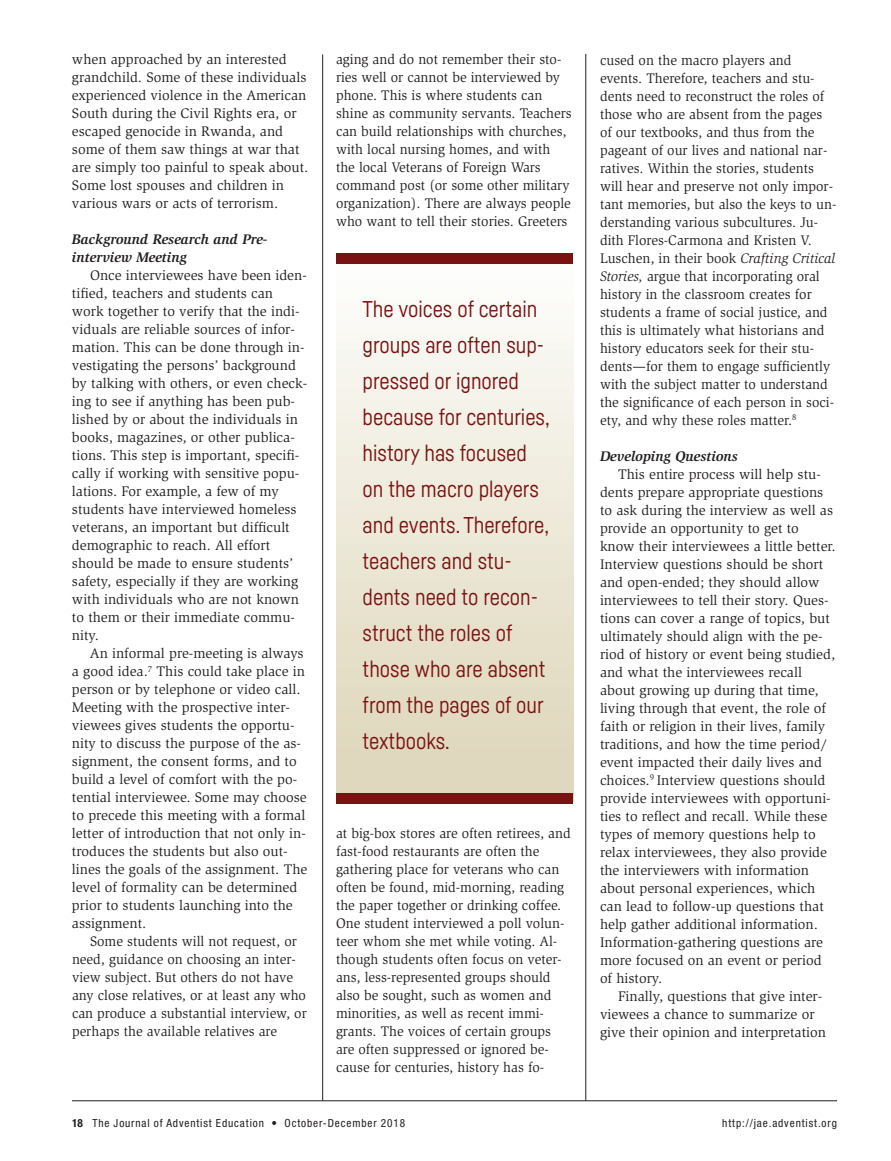
<style>
.page{position:relative;width:891px;height:1161px;background:#fff}
.page>*{position:absolute;margin:0;border:0;box-sizing:border-box;transform-origin:0 0}
.t1{font:22.5px/36px "Fabrikat";color:#7a1211}
.t2{font:14.25px/18px "Slimbach Std";color:#231f20}
.t3{font:italic 700 14.25px/18px "Slimbach Std";color:#231f20}
.t4{font:condensed 11.25px "Helvetica Neue";letter-spacing:.08em;color:#231f20}
.t5{font:700 condensed 11.25px "Helvetica Neue";color:#231f20}
.s1{font-style:italic}
</style>
<div class="page">
<hr style="left:322px;top:54px;width:1px;height:1047px;background:#231f20">
<hr style="left:586px;top:54px;width:1px;height:1047px;background:#231f20">
<hr style="left:72px;top:1101px;width:765px;height:1px;background:#231f20">
<div style="left:336px;top:254px;width:237px;height:547px;background:linear-gradient(to bottom,#fefefc,#ddd5b8)"></div>
<div style="left:336px;top:254px;width:237px;height:10px;background:#7a1211"></div>
<div style="left:336px;top:793px;width:237px;height:10px;background:#7a1211"></div>
<p class="t2" style="left:72px;top:52px;width:238px">when approached by an interested grandchild. Some of these individuals experienced violence in the American South during the Civil Rights era, or escaped genocide in Rwanda, and some of them saw things at war that are simply too painful to speak about.<br>Some lost spouses and children in various wars or acts of terrorism.</p>
<p class="t3" style="left:72px;top:232px;width:197px">Background Research and Pre&shy;interview Meeting</p>
<p class="t2" style="left:72px;top:268px;width:237px;text-indent:18px">Once interviewees have been iden&shy;tified, teachers and students can work together to verify that the indi&shy;viduals are reliable sources of infor&shy;mation. This can be done through in&shy;vestigating the persons’ background by talking with others, or even check&shy;ing to see if anything has been pub&shy;lished by or about the individuals in books, magazines, or other publica&shy;tions. This step is important, specifi&shy;cally if working with sensitive popu&shy;lations. For example, a few of my students have interviewed homeless veterans, an important but difficult demographic to reach. All effort should be made to ensure students’ safety, especially if they are working with individuals who are not known to them or their immediate commu&shy;nity.</p>
<p class="t2" style="left:72px;top:646px;width:237px;text-indent:18px">An informal pre-meeting is always a good idea.<sup>7</sup> This could take place in person or by telephone or video call.<br>Meeting with the prospective inter - viewees gives students the opportu&shy;nity to discuss the purpose of the as&shy;signment, the consent forms, and to build a level of comfort with the po&shy;tential interviewee. Some may choose to precede this meeting with a formal letter of introduction that not only in&shy;troduces the students but also out&shy;lines the goals of the assignment. The level of formality can be determined prior to students launching into the assignment.</p>
<p class="t2" style="left:72px;top:934px;width:236px;text-indent:18px">Some students will not request, or need, guidance on choosing an inter&shy;view subject. But others do not have any close relatives, or at least any who can produce a substantial interview, or perhaps the available relatives are</p>
<p class="t2" style="left:336px;top:52px;width:237px">aging and do not remember their sto&shy;ries well or cannot be interviewed by phone. This is where students can shine as community servants. Teachers can build relation ships with churches, with local nursing homes, and with the local Veterans of Foreign Wars command post (or some other military organization). There are always people who want to tell their stories. Greeters</p>
<p class="t2" style="left:600px;top:52px;width:238px">cused on the macro players and events. Therefore, teachers and stu&shy;dents need to reconstruct the roles of those who are absent from the pages of our textbooks, and thus from the pageant of our lives and national nar&shy;ratives. Within the stories, students will hear and preserve not only impor&shy;tant memories, but also the keys to un&shy;derstanding various subcultures. Ju&shy;dith Flores-Carmona and Kristen V.<br>Luschen, in their book <span class="s1">Crafting Critical Stories,</span> argue that incorporating oral history in the classroom creates for students a frame of social justice, and this is ultimately what historians and history educators seek for their stu&shy;dents—for them to engage sufficiently with the subject matter to understand the significance of each person in soci&shy;ety, and why these roles matter.<sup>8</sup></p>
<p class="t3" style="left:600px;top:448px;width:139px">Developing Questions</p>
<p class="t2" style="left:618px;top:466px;width:204px">This entire process will help stu-</p>
<p class="t2" style="left:600px;top:484px;width:225px">dents prepare appropriate questions</p>
<p class="t2" style="left:600px;top:502px;width:235px">to ask during the interview as well as</p>
<p class="t2" style="left:600px;top:520px;width:200px">provide an opportunity to get to</p>
<p class="t2" style="left:600px;top:538px;width:237px">know their interviewees a little better.</p>
<p class="t2" style="left:600px;top:556px;width:225px">Interview questions should be short</p>
<p class="t2" style="left:600px;top:574px;width:221px">and open-ended; they should allow</p>
<p class="t2" style="left:600px;top:592px;width:230px">interviewees to tell their story. Ques-</p>
<p class="t2" style="left:600px;top:610px;width:231px">tions can cover a range of topics, but</p>
<p class="t2" style="left:600px;top:628px;width:224px">ultimately should align with the pe-</p>
<p class="t2" style="left:600px;top:646px;width:237px">riod of history or event being studied,</p>
<p class="t2" style="left:600px;top:664px;width:203px">and what the interviewees recall</p>
<p class="t2" style="left:600px;top:682px;width:220px">about growing up during that time,</p>
<p class="t2" style="left:600px;top:700px;width:228px">living through that event, the role of</p>
<p class="t2" style="left:600px;top:718px;width:227px">faith or religion in their lives, family</p>
<p class="t2" style="left:600px;top:736px;width:229px">traditions, and how the time period/</p>
<p class="t2" style="left:600px;top:754px;width:224px">event impacted their daily lives and</p>
<p class="t2" style="left:600px;top:772px;width:227px">choices.<sup>9</sup> Interview questions should</p>
<p class="t2" style="left:600px;top:790px;width:232px">provide interviewees with opportuni-</p>
<p class="t2" style="left:600px;top:808px;width:229px">ties to reflect and recall. While these</p>
<p class="t2" style="left:600px;top:826px;width:217px">types of memory questions help to</p>
<p class="t2" style="left:600px;top:844px;width:229px">relax interviewees, they also provide</p>
<p class="t2" style="left:600px;top:862px;width:211px">the interviewers with information</p>
<p class="t2" style="left:600px;top:880px;width:217px">about personal experiences, which</p>
<p class="t2" style="left:600px;top:898px;width:225px">can lead to follow-up questions that</p>
<p class="t2" style="left:600px;top:916px;width:220px">help gather additional information.</p>
<p class="t2" style="left:600px;top:934px;width:225px">Information-gathering questions are</p>
<p class="t2" style="left:600px;top:952px;width:223px">more focused on an event or period</p>
<p class="t2" style="left:600px;top:970px;width:64px">of history.</p>
<p class="t2" style="left:600px;top:988px;width:228px;text-indent:18px">Finally, questions that give inter&shy;viewees a chance to summarize or give their opinion and interpretation</p>
<p class="t1" style="left:363px;top:293px;width:189px">The voices of certain groups are often sup&shy;pressed or ignored because for centuries, history has focused on the macro players and events. Therefore, teachers and stu&shy;dents need to recon&shy;struct the roles of those who are absent from the pages of our textbooks.</p>
<p class="t2" style="left:336px;top:825px;width:236px">at big-box stores are often retirees, and fast-food restaurants are often the gathering place for veterans who can often be found, mid-morning, reading the paper together or drinking coffee.<br>One student interviewed a poll volun&shy;teer whom she met while voting. Al&shy;though students often focus on veter&shy;ans, less-represented groups should also be sought, such as women and minorities, as well as recent immi&shy;grants. The voices of certain groups are often suppressed or ignored be&shy;cause for centuries, history has fo-</p>
<p class="t5" style="left:72px;top:1119px;width:12px">18</p>
<p class="t4" style="left:92px;top:1119px;width:314px">The Journal of Adventist Education • October-December 2018</p>
<p class="t4" style="left:722px;top:1119px;width:116px">http://jae.adventist.org</p>
</div>
